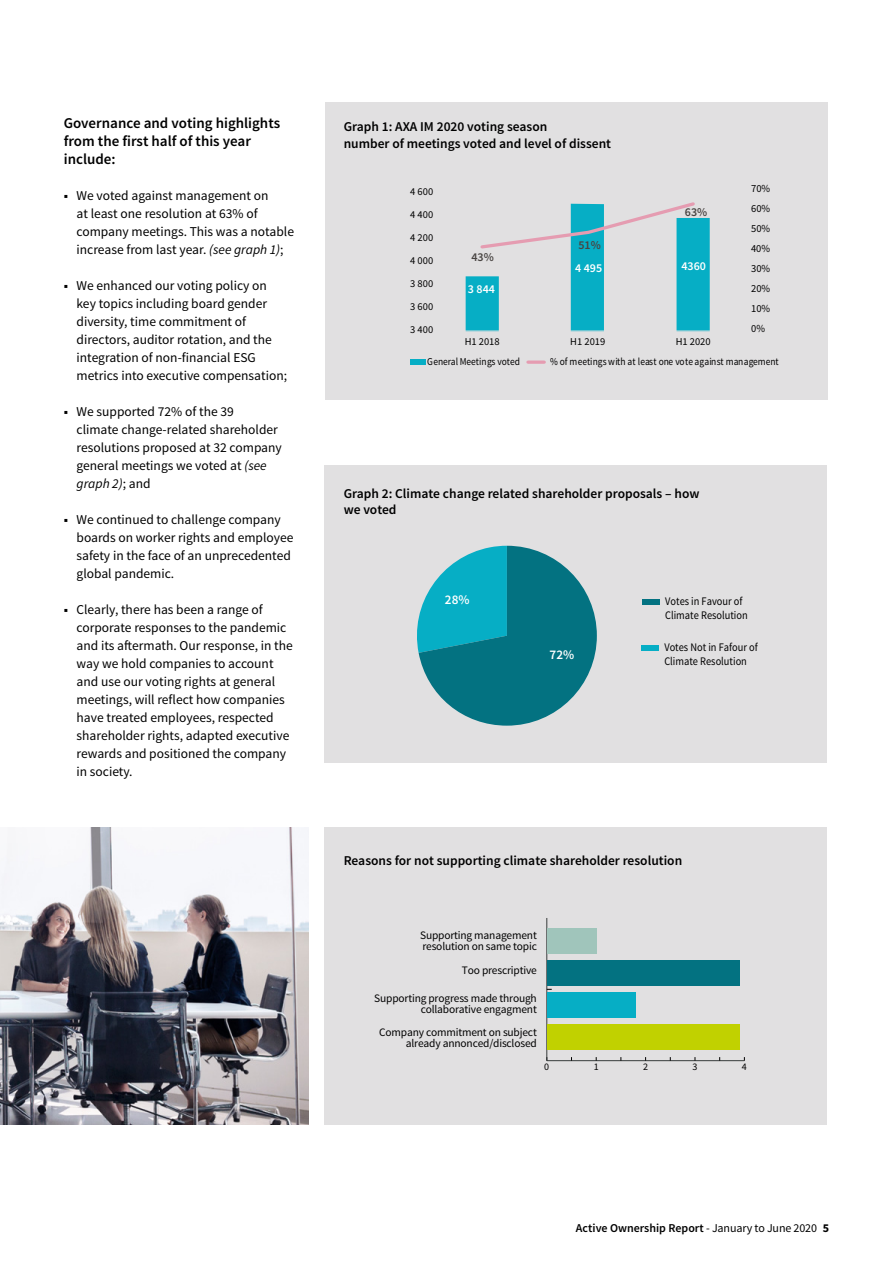
<style>
.page{position:relative;width:893px;height:1263px;background:#fff}
.page>*{position:absolute;margin:0;border:0;box-sizing:border-box;transform-origin:0 0}
.t1{font:600 15px/18px "Source Sans Pro";color:#000}
.t2{font:13.5px/18px "Source Sans Pro";color:#000}
.t3{font:600 13.5px/16.5px "Source Sans Pro";color:#000}
.t4{font:600 13.2px "Source Sans Pro";color:#fff}
.t5{font:600 12px "Source Sans Pro";color:#000}
.t6{font:600 12px "Source Sans Pro";color:#fff}
.t7{font:600 12px "Source Sans Pro";color:#484442}
.t8{font:11.55px/13.8px "Source Sans Pro";color:#000;scale:.9 1}
.t9{font:11.4px/10.6px "Source Sans Pro";letter-spacing:-.015em;color:#000;text-align:right}
.t10{font:10.8px "Source Sans Pro";color:#000}
.t11{font:10.5px "Source Sans Pro";color:#000;scale:.9 1}
.t12{font:10.5px "Source Sans Pro";color:#000}
.t13{font:10.05px "Source Sans Pro";color:#000}
.s1{font-weight:600}
.s2{font-style:italic}
.s3{font-weight:400}
.s4{font-weight:700}
</style>
<div class="page">
<div style="left:324px;top:465px;width:502px;height:297px;background:#e1e0e1"></div>
<div style="left:326px;top:102px;width:502px;height:298px;background:#e1e0e1"></div>
<svg style="left:466px;top:202px;width:244px;height:129px"></svg>
<div style="left:410px;top:360px;width:15px;height:5px;background:#06aec5"></div>
<svg style="left:528px;top:360px;width:16px;height:4px"></svg>
<div style="left:324px;top:827px;width:502px;height:298px;background:#e1e0e1"></div>
<hr style="left:547px;top:1060px;width:197px;height:1px;background:#373c3c">
<hr style="left:546px;top:918px;width:1px;height:143px;background:#373c3c">
<div style="left:547px;top:1025px;width:192px;height:25px;background:#c1d100"></div>
<div style="left:547px;top:992px;width:89px;height:26px;background:#06aec5"></div>
<div style="left:547px;top:960px;width:192px;height:26px;background:#037281"></div>
<div style="left:547px;top:928px;width:49px;height:26px;background:#a0c5bb"></div>
<img style="left:0;top:827px;width:308px;height:298px">
<div style="left:643px;top:599px;width:17px;height:6px;background:#037281"></div>
<svg style="left:417px;top:546px;width:180px;height:180px"></svg>
<div style="left:642px;top:645px;width:17px;height:6px;background:#06aec5"></div>
<p class="t1" style="left:64px;top:114px;width:218px">Governance and voting highlights from the first half of this year include:</p>
<p class="t2" style="left:77px;top:186px;width:219px;text-indent:-13px"><span class="s1">■</span> We voted against management on<br>at least one resolution at 63% of company meetings. This was a notable increase from last year. <span class="s2">(see graph 1)</span>;</p>
<p class="t2" style="left:77px;top:276px;width:212px;text-indent:-13px"><span class="s1">■</span> We enhanced our voting policy on key topics including board gender diversity, time commitment of directors, auditor rotation, and the integration of non-financial ESG metrics into executive compensation;</p>
<p class="t2" style="left:77px;top:402px;width:207px;text-indent:-13px"><span class="s1">■</span> We supported 72% of the 39<br>climate change-related shareholder resolutions proposed at 32 company general meetings we voted at <span class="s2">(see graph 2)</span>; and</p>
<p class="t2" style="left:77px;top:510px;width:218px;text-indent:-13px"><span class="s1">■</span> We continued to challenge company boards on worker rights and employee safety in the face of an unprecedented global pandemic.</p>
<p class="t2" style="left:77px;top:600px;width:218px;text-indent:-13px"><span class="s1">■</span> Clearly, there has been a range of corporate responses to the pandemic and its aftermath. Our response, in the way we hold companies to account and use our voting rights at general meetings, will reflect how companies have treated employees, respected shareholder rights, adapted executive rewards and positioned the company in society.</p>
<p class="t3" style="left:344px;top:119px;width:269px">Graph 1: AXA IM 2020 voting season<br>number of meetings voted and level of dissent</p>
<p class="t12" style="left:410px;top:185px;width:24px">4 600</p>
<p class="t12" style="left:410px;top:208px;width:24px">4 400</p>
<p class="t12" style="left:410px;top:231px;width:24px">4 200</p>
<p class="t12" style="left:410px;top:254px;width:24px">4 000</p>
<p class="t12" style="left:410px;top:277px;width:24px">3 800</p>
<p class="t12" style="left:410px;top:300px;width:24px">3 600</p>
<p class="t12" style="left:410px;top:323px;width:24px">3 400</p>
<p class="t7" style="left:471px;top:250px;width:24px">43%</p>
<p class="t6" style="left:468px;top:282px;width:29px">3 844</p>
<p class="t7" style="left:578px;top:237px;width:24px">51%</p>
<p class="t7" style="left:685px;top:205px;width:24px">63%</p>
<p class="t6" style="left:575px;top:261px;width:29px">4 495</p>
<p class="t6" style="left:681px;top:258px;width:26px">4360</p>
<p class="t10" style="left:751px;top:182px;width:21px">70%</p>
<p class="t10" style="left:751px;top:202px;width:21px">60%</p>
<p class="t10" style="left:751px;top:222px;width:21px">50%</p>
<p class="t10" style="left:751px;top:242px;width:21px">40%</p>
<p class="t10" style="left:751px;top:262px;width:21px">30%</p>
<p class="t10" style="left:751px;top:282px;width:21px">20%</p>
<p class="t10" style="left:751px;top:302px;width:21px">10%</p>
<p class="t10" style="left:751px;top:322px;width:15px">0%</p>
<p class="t12" style="left:465px;top:335px;width:37px">H1 2018</p>
<p class="t12" style="left:570px;top:335px;width:37px">H1 2019</p>
<p class="t12" style="left:676px;top:335px;width:37px">H1 2020</p>
<p class="t11" style="left:427px;top:355px;width:105px">General Meetings voted</p>
<p class="t11" style="left:550px;top:355px;width:255px">% of meetings with at least one vote against management</p>
<p class="t3" style="left:344px;top:485px;width:357px">Graph 2: Climate change related shareholder proposals – how we voted</p>
<p class="t4" style="left:445px;top:591px;width:26px">28%</p>
<p class="t4" style="left:550px;top:647px;width:26px">72%</p>
<p class="t8" style="left:665px;top:594px;width:93px">Votes in Favour of<br>Climate Resolution</p>
<p class="t8" style="left:664px;top:640px;width:105px">Votes Not in Fafour of<br>Climate Resolution</p>
<p class="t3" style="left:344px;top:852px;width:340px">Reasons for not supporting climate shareholder resolution</p>
<p class="t9" style="left:420px;top:930px;width:118px;text-align:left">Supporting management resolution on same topic</p>
<p class="t9" style="left:462px;top:965px;width:76px">Too prescriptive</p>
<p class="t9" style="left:374px;top:993px;width:164px">Supporting progress made through collaborative engagment</p>
<p class="t9" style="left:379px;top:1027px;width:159px">Company commitment on subject already annonced/disclosed</p>
<p class="t13" style="left:544px;top:1060px;width:6px">0</p>
<p class="t13" style="left:594px;top:1060px;width:6px">1</p>
<p class="t13" style="left:643px;top:1060px;width:6px">2</p>
<p class="t13" style="left:692px;top:1060px;width:6px">3</p>
<p class="t13" style="left:742px;top:1060px;width:6px">4</p>
<p class="t5" style="left:576px;top:1220px;width:255px">Active Ownership Report <span class="s3">- January to June 2020</span> <span class="s4">5</span></p>
</div>
